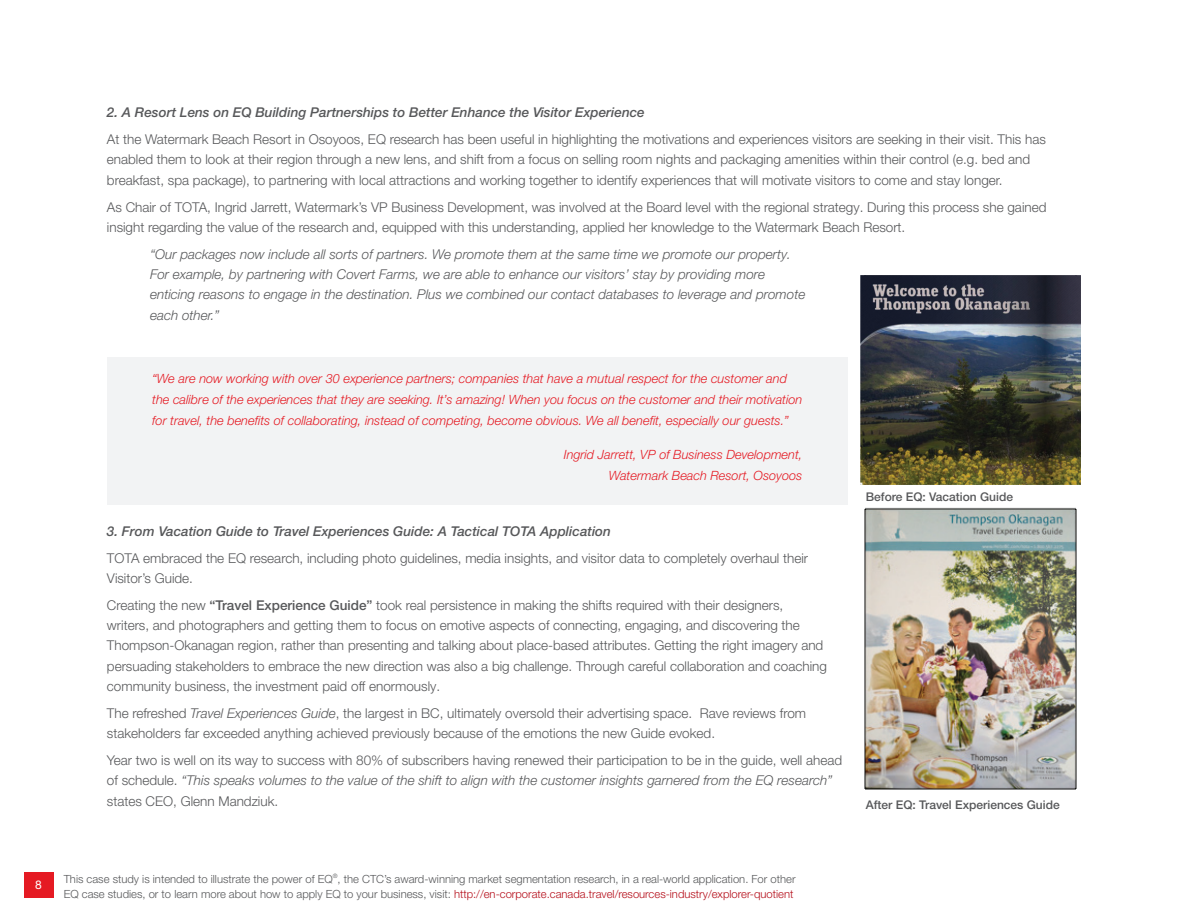
<style>
.page{position:relative;width:1188px;height:918px;background:#fff}
.page>*{position:absolute;margin:0;border:0;box-sizing:border-box;transform-origin:0 0}
.t1{font:300 13.5px/20.2px "Helvetica Neue LT Pro";color:#57585a}
.t2{font:italic 300 13.5px/20.2px "Helvetica Neue LT Pro";color:#57585a}
.t3{font:italic 500 13.5px "Helvetica Neue LT Pro";color:#57585a}
.t4{font:italic 300 12.75px/21px "Helvetica Neue LT Pro";color:#e51a23}
.t5{font:500 12px "Helvetica Neue LT Pro";color:#57585a}
.t6{font:12px "Helvetica Neue LT Pro";color:#fff}
.t7{font:300 11.25px/15px "Helvetica Neue LT Pro";color:#57585a}
.s1{font-weight:500}
.s2{font-style:italic}
.s3{color:#b50e1a}
</style>
<div class="page">
<div style="left:24px;top:872px;width:29px;height:26px;background:#e51a23"></div>
<div style="left:107px;top:357px;width:741px;height:148px;background:#f2f3f4"></div>
<img style="left:864px;top:484px;width:213px;height:306px">
<img style="left:861px;top:275px;width:220px;height:209px">
<p class="t3" style="left:107px;top:104px;width:539px">2. A Resort Lens on EQ Building Partnerships to Better Enhance the Visitor Experience</p>
<p class="t1" style="left:107px;top:129px;width:940px">At the Watermark Beach Resort in Osoyoos, EQ research has been useful in highlighting the motivations and experiences visitors are seeking in their visit. This has enabled them to look at their region through a new lens, and shift from a focus on selling room nights and packaging amenities within their control (e.g. bed and breakfast, spa package), to partnering with local attractions and working together to identify experiences that will motivate visitors to come and stay longer.</p>
<p class="t1" style="left:107px;top:196px;width:941px">As Chair of TOTA, Ingrid Jarrett, Watermark’s VP Business Development, was involved at the Board level with the regional strategy. During this process she gained insight regarding the value of the research and, equipped with this understanding, applied her knowledge to the Watermark Beach Resort.</p>
<p class="t2" style="left:150px;top:244px;width:657px">“Our packages now include all sorts of partners. We promote them at the same time we promote our property.<br>For example, by partnering with Covert Farms, we are able to enhance our visitors’ stay by providing more enticing reasons to engage in the destination. Plus we combined our contact databases to leverage and promote each other.”</p>
<p class="t4" style="left:152px;top:368px;width:652px">“We are now working with over 30 experience partners; companies that have a mutual respect for the customer and the calibre of the experiences that they are seeking. It’s amazing! When you focus on the customer and their motivation for travel, the benefits of collaborating, instead of competing, become obvious. We all benefit, especially our guests.”</p>
<p class="t4" style="left:564px;top:444px;width:240px;text-align:right">Ingrid Jarrett, VP of Business Development,<br>Watermark Beach Resort, Osoyoos</p>
<p class="t3" style="left:107px;top:523px;width:506px">3. From Vacation Guide to Travel Experiences Guide: A Tactical TOTA Application</p>
<p class="t1" style="left:107px;top:547px;width:703px">TOTA embraced the EQ research, including photo guidelines, media insights, and visitor data to completely overhaul their<br>Visitor’s Guide.</p>
<p class="t1" style="left:107px;top:595px;width:722px">Creating the new <span class="s1">“Travel Experience Guide”</span> took real persistence in making the shifts required with their designers, writers, and photographers and getting them to focus on emotive aspects of connecting, engaging, and discovering the Thompson‑Okanagan region, rather than presenting and talking about place-based attributes. Getting the right imagery and persuading stakeholders to embrace the new direction was also a big challenge. Through careful collaboration and coaching community business, the investment paid off enormously.</p>
<p class="t1" style="left:107px;top:703px;width:701px">The refreshed <span class="s2">Travel Experiences Guide</span>, the largest in BC, ultimately oversold their advertising space. Rave reviews from stakeholders far exceeded anything achieved previously because of the emotions the new Guide evoked.</p>
<p class="t1" style="left:107px;top:750px;width:737px">Year two is well on its way to success with 80% of subscribers having renewed their participation to be in the guide, well ahead of schedule. <span class="s2">“This speaks volumes to the value of the shift to align with the customer insights garnered from the EQ research” </span>states CEO, Glenn Mandziuk.</p>
<p class="t5" style="left:866px;top:490px;width:149px">Before EQ: Vacation Guide</p>
<p class="t5" style="left:866px;top:797px;width:195px">After EQ: Travel Experiences Guide</p>
<p class="t6" style="left:35px;top:878px;width:8px">8</p>
<p class="t7" style="left:64px;top:871px;width:733px">This case study is intended to illustrate the power of EQ<sup>®</sup>, the CTC’s award-winning market segmentation research, in a real-world application. For other<br>EQ case studies, or to learn more about how to apply EQ to your business, visit: <span class="s3">http://en-corporate.canada.travel/resources-industry/explorer-quotient</span></p>
</div>
